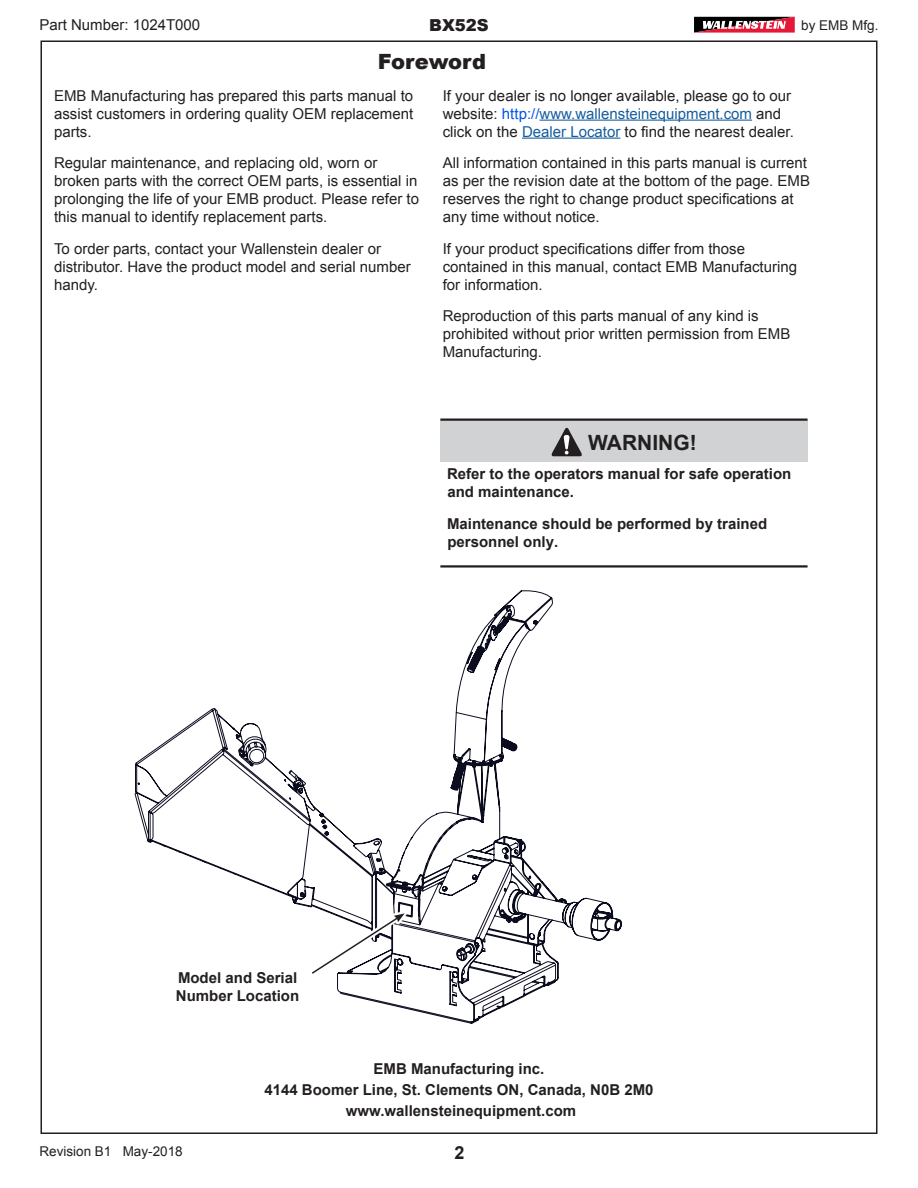
<style>
.page{position:relative;width:918px;height:1188px;background:#fff}
.page>*{position:absolute;margin:0;border:0;box-sizing:border-box;transform-origin:0 0}
.t1{font:700 21px "Arial";color:#231f20}
.t2{font:900 21px "Arial";color:#231f20}
.t3{font:700 18px "Arial";color:#231f20}
.t4{font:900 16.5px "Arial";color:#231f20}
.t5{font:15px/18px "Arial";color:#231f20}
.t6{font:700 15px/18px "Arial";color:#231f20}
.t7{font:13.5px "Arial";color:#231f20}
.s1{color:#0053ef}
.s2{color:#175d9e}
</style>
<div class="page">
<svg style="left:694px;top:17px;width:101px;height:16px"></svg>
<svg style="left:135px;top:590px;width:487px;height:434px"></svg>
<div style="left:440px;top:420px;width:368px;height:42px;background:#d1d2d4"></div>
<hr style="left:440px;top:418px;width:368px;height:3px;background:#231f20">
<hr style="left:440px;top:565px;width:368px;height:3px;background:#231f20">
<svg style="left:551px;top:428px;width:31px;height:28px"></svg>
<hr style="left:540px;top:120px;width:212px;height:1px;background:#175d9e">
<hr style="left:522px;top:138px;width:98px;height:1px;background:#175d9e">
<div style="left:309px;top:911px;width:98px;height:65px;background:#fff"></div>
<svg style="left:310px;top:900px;width:104px;height:75px"></svg>
<div style="left:164px;top:965px;width:147px;height:42px;background:#fff"></div>
<p class="t4" style="left:429px;top:13px;width:61px">BX52S</p>
<p class="t5" style="left:39px;top:16px;width:162px">Part Number: 1024T000</p>
<p class="t7" style="left:801px;top:16px;width:79px">by EMB Mfg.</p>
<h1 class="t2" style="left:378px;top:46px;width:110px">Foreword</h1>
<p class="t5" style="left:54px;top:86px;width:361px;text-align:justify">EMB Manufacturing has prepared this parts manual to assist customers in ordering quality OEM replacement parts.</p>
<p class="t5" style="left:54px;top:154px;width:367px">Regular maintenance, and replacing old, worn or broken parts with the correct OEM parts, is essential in prolonging the life of your EMB product. Please refer to this manual to identify replacement parts.</p>
<p class="t5" style="left:54px;top:239px;width:358px">To order parts, contact your Wallenstein dealer or distributor. Have the product model and serial number handy.</p>
<p class="t5" style="left:443px;top:86px;width:353px">If your dealer is no longer available, please go to our website: <span class="s1">http://</span><span class="s2">www.wallensteinequipment.com</span> and click on the <span class="s2">Dealer Locator</span> to find the nearest dealer.</p>
<p class="t5" style="left:443px;top:154px;width:369px">All information contained in this parts manual is current as per the revision date at the bottom of the page. EMB reserves the right to change product specifications at any time without notice.</p>
<p class="t5" style="left:443px;top:239px;width:356px">If your product specifications differ from those contained in this manual, contact EMB Manufacturing for information.</p>
<p class="t5" style="left:443px;top:307px;width:349px">Reproduction of this parts manual of any kind is prohibited without prior written permission from EMB<br>Manufacturing.</p>
<h1 class="t1" style="left:588px;top:429px;width:110px">WARNING!</h1>
<p class="t6" style="left:447px;top:465px;width:346px">Refer to the operators manual for safe operation and maintenance.</p>
<p class="t6" style="left:447px;top:515px;width:322px">Maintenance should be performed by trained personnel only.</p>
<p class="t6" style="left:176px;top:969px;width:125px">Model and Serial<br>Number Location</p>
<p class="t7" style="left:39px;top:1142px;width:145px">Revision B1 May-2018</p>
<p class="t6" style="left:264px;top:1058px;width:391px;line-height:21.3px;text-align:center">EMB Manufacturing inc.<br>4144 Boomer Line, St. Clements ON, Canada, N0B 2M0 www.wallensteinequipment.com</p>
<p class="t3" style="left:455px;top:1141px;width:12px">2</p>
</div>
